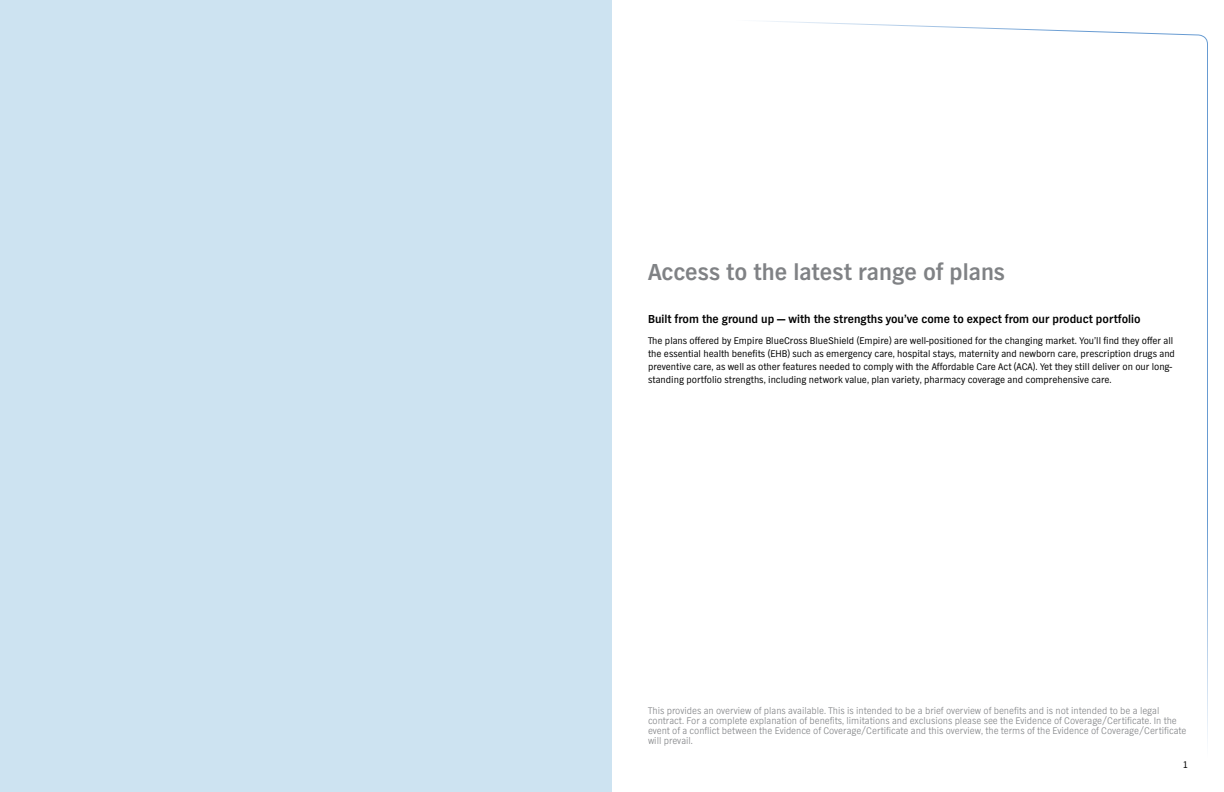
<style>
.page{position:relative;width:1224px;height:792px;background:#fff}
.page>*{position:absolute;margin:0;border:0;box-sizing:border-box;transform-origin:0 0}
.t1{font:700 24px "TV Nord EF";color:#808285}
.t2{font:700 12px "TV Nord EF";color:#000}
.t3{font:10px/13px "TV Nord EF";color:#000}
.t4{font:300 10px/10px "TV Nord EF";color:#808285}
</style>
<div class="page">
<div style="left:0;top:0;width:612px;height:792px;background:#cde3f1"></div>
<h1 class="t1" style="left:648px;top:258px;width:358px">Access to the latest range of plans</h1>
<p class="t2" style="left:648px;top:312px;width:494px">Built from the ground up — with the strengths you’ve come to expect from our product portfolio</p>
<p class="t3" style="left:648px;top:334px;width:528px">The plans offered by Empire BlueCross BlueShield (Empire) are well-positioned for the changing market. You’ll find they offer all the essential health benefits (EHB) such as emergency care, hospital stays, maternity and newborn care, prescription drugs and preventive care, as well as other features needed to comply with the Affordable Care Act (ACA). Yet they still deliver on our long&shy;standing portfolio strengths, including network value, plan variety, pharmacy coverage and comprehensive care.</p>
<p class="t4" style="left:648px;top:706px;width:540px">This provides an overview of plans available. This is intended to be a brief overview of benefits and is not intended to be a legal contract. For a complete explanation of benefits, limitations and exclusions please see the Evidence of Coverage/Certificate. In the event of a conflict between the Evidence of Coverage/Certificate and this overview, the terms of the Evidence of Coverage/Certificate will prevail.</p>
<p class="t3" style="left:1183px;top:758px;width:7px">1</p>
</div>
